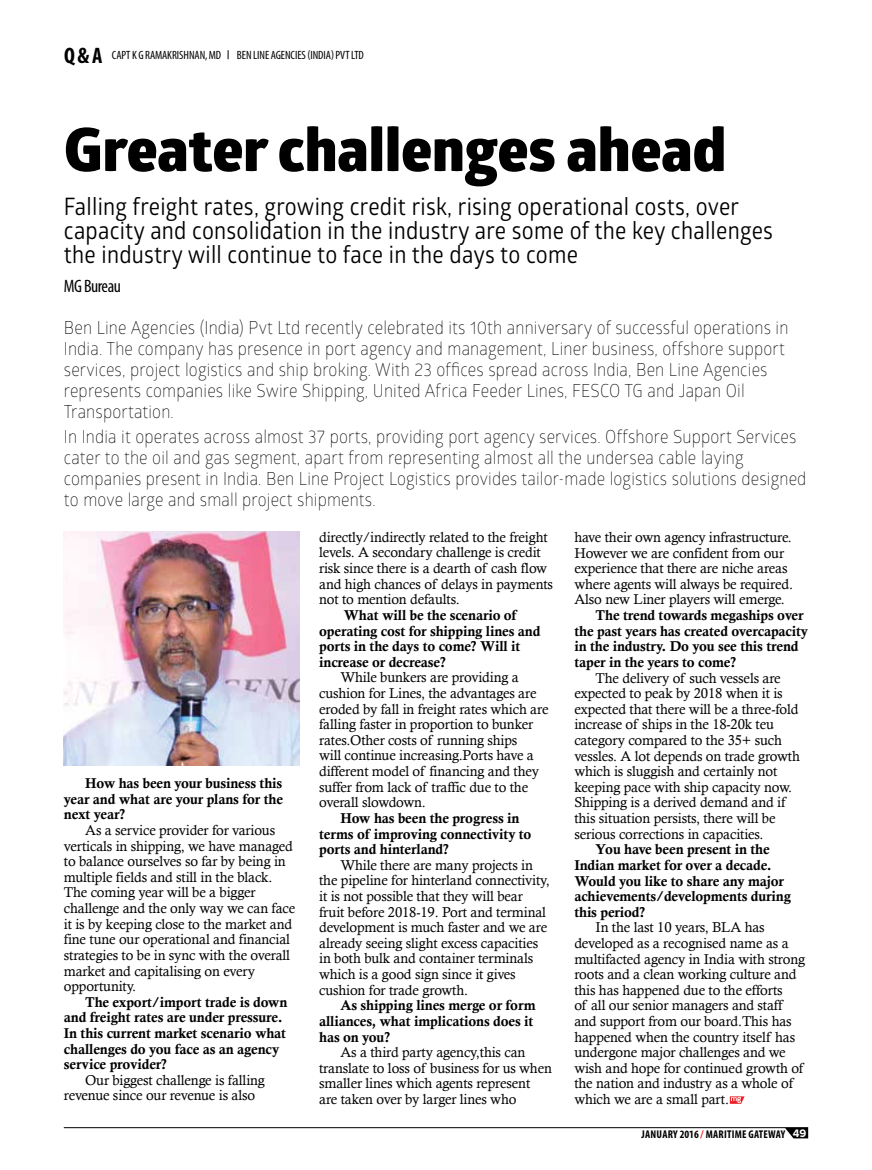
<style>
.page{position:relative;width:872px;height:1170px;background:#fff}
.page>*{position:absolute;margin:0;border:0;box-sizing:border-box;transform-origin:0 0}
.t1{font:800 60px "Glober";color:#000}
.t2{font:24px/24px "Glober";letter-spacing:.01em;color:#000;scale:.92 1}
.t3{font:300 18px/21px "Glober";letter-spacing:.01em;color:#000;scale:.92 1}
.t4{font:condensed 18px "Myriad Pro";letter-spacing:-.025em;color:#000}
.t5{font:14.25px/15.6px "Calisto";letter-spacing:-.01em;color:#000}
.t6{font:14.25px/15.6px "Calis MT Bol";letter-spacing:-.01em;color:#000}
.t7{font:condensed 12px "Myriad Pro";letter-spacing:-.005em;color:#000}
.t8{font:700 condensed 11.25px "Myriad Pro";letter-spacing:.02em;color:#000}
.s1{font-weight:700;font-size:22.5px}
.s2{color:#ed1d24}
.s3{font-family:"Proxima Nova";font-stretch:normal;color:#fff}
</style>
<div class="page">
<svg style="left:730px;top:1096px;width:14px;height:7px"></svg>
<img style="left:64px;top:531px;width:235px;height:234px">
<hr style="left:64px;top:1127px;width:744px;height:1px;background:#000">
<svg style="left:785px;top:1127px;width:23px;height:11px"></svg>
<p class="t7" style="left:64px;top:47px;width:88px"><span class="s1">Q &amp; A</span> CAPT K G RAMAKRISHNAN</p>
<p class="t7" style="left:205px;top:47px;width:11px">,MD</p>
<p class="t7" style="left:237px;top:47px;width:44px">BEN LINE AGENCIES</p>
<p class="t7" style="left:307px;top:47px;width:53px">(INDIA) PVT LTD</p>
<h1 class="t1" style="left:64px;top:105px;width:664px">Greater challenges ahead</h1>
<h2 class="t2" style="left:64px;top:193px;width:772px">Falling freight rates, growing credit risk, rising operational costs, over capacity and consolidation in the industry are some of the key challenges the industry will continue to face in the days to come</h2>
<p class="t4" style="left:64px;top:275px;width:59px">MG BUREAU</p>
<p class="t3" style="left:64px;top:316px;width:789px">Ben Line Agencies (India) Pvt Ltd recently celebrated its 10th anniversary of successful operations in India. The company has presence in port agency and management, Liner business, offshore support services, project logistics and ship broking. With 23 offices spread across India, Ben Line Agencies represents companies like Swire Shipping, United Africa Feeder Lines, FESCO</p>
<p class="t3" style="left:624px;top:379px;width:132px">TG and Japan Oil</p>
<p class="t3" style="left:64px;top:398px;width:797px;line-height:24.6px">Transportation.<br>In India it operates across almost 37 ports, providing port agency services. Offshore Support Services</p>
<p class="t3" style="left:64px;top:446px;width:808px">cater to the oil and gas segment, apart from representing almost all the undersea cable laying companies present in India. Ben Line Project Logistics provides tailor-made logistics solutions designed to move large and small project shipments.</p>
<p class="t6" style="left:64px;top:775px;width:221px;text-align:justify;text-indent:21px">How has been your business this year and what are your plans for the next year?</p>
<p class="t5" style="left:64px;top:822px;width:233px;text-indent:21px">As a service provider for various verticals in shipping, we have managed to balance ourselves so far by being in multiple fields and still in the black.<br>The coming year will be a bigger challenge and the only way we can face it is by keeping close to the market and fine tune our operational and financial strategies to be in sync with the overall market and capitalising on every opportunity.</p>
<p class="t6" style="left:64px;top:993px;width:225px;text-indent:21px">The export/import trade is down and freight rates are under pressure.<br>In this current market scenario what challenges do you face as an agency service provider?</p>
<p class="t5" style="left:64px;top:1071px;width:202px;text-indent:21px">Our biggest challenge is falling revenue since our revenue is also</p>
<p class="t5" style="left:319px;top:529px;width:235px">directly/indirectly related to the freight levels. A secondary challenge is credit risk since there is a dearth of cash flow and high chances of delays in payments not to mention defaults.</p>
<p class="t6" style="left:319px;top:607px;width:223px;text-indent:25px">What will be the scenario of operating cost for shipping lines and ports in the days to come? Will it increase or decrease?</p>
<p class="t5" style="left:319px;top:669px;width:231px;text-indent:21px">While bunkers are providing a cushion for Lines, the advantages are eroded by fall in freight rates which are falling faster in proportion to bunker rates.Other costs of running ships<br>will continue increasing.Ports have a different model of financing and they suffer from lack of traffic due to the overall slowdown.</p>
<p class="t6" style="left:319px;top:810px;width:214px;text-indent:21px">How has been the progress in terms of improving connectivity to ports and hinterland?</p>
<p class="t5" style="left:319px;top:856px;width:232px;text-indent:21px">While there are many projects in the pipeline for hinterland connectivity, it is not possible that they will bear fruit before 2018-19. Port and terminal development is much faster and we are already seeing slight excess capacities in both bulk and container terminals which is a good sign since it gives cushion for trade growth.</p>
<p class="t6" style="left:319px;top:997px;width:218px;text-indent:21px">As shipping lines merge or form alliances, what implications does it has on you?</p>
<p class="t5" style="left:319px;top:1044px;width:234px;text-indent:21px">As a third party agency,this can translate to loss of business for us when smaller lines which agents represent are taken over by larger lines who</p>
<p class="t5" style="left:574px;top:529px;width:220px">have their own agency infrastructure.<br>However we are confident from our experience that there are niche areas where agents will always be required.<br>Also new Liner players will emerge.</p>
<p class="t6" style="left:574px;top:607px;width:235px;text-indent:21px">The trend towards megaships over the past years has created overcapacity in the industry. Do you see this trend taper in the years to come?</p>
<p class="t5" style="left:574px;top:669px;width:227px;text-indent:21px">The delivery of such vessels are expected to peak by 2018 when it is expected that there will be a three-fold increase of ships in the 18-20k teu category compared to the 35+ such vessles. A lot depends on trade growth which is sluggish and certainly not keeping pace with ship capacity now.<br>Shipping is a derived demand and if this situation persists, there will be serious corrections in capacities.</p>
<p class="t6" style="left:574px;top:841px;width:218px;text-indent:21px">You have been present in the<br>Indian market for over a decade.<br>Would you like to share any major achievements/developments during this period?</p>
<p class="t5" style="left:574px;top:919px;width:232px;text-indent:21px">In the last 10 years, BLA has developed as a recognised name as a multifacted agency in India with strong roots and a clean working culture and this has happened due to the efforts<br>of all our senior managers and staff and support from our board.This has happened when the country itself has undergone major challenges and we wish and hope for continued growth of the nation and industry as a whole of which we are a small part.</p>
<p class="t8" style="left:641px;top:1127px;width:166px">JANUARY 2016 <span class="s2">/</span> MARITIME GATEWAY <span class="s3">49</span></p>
</div>
